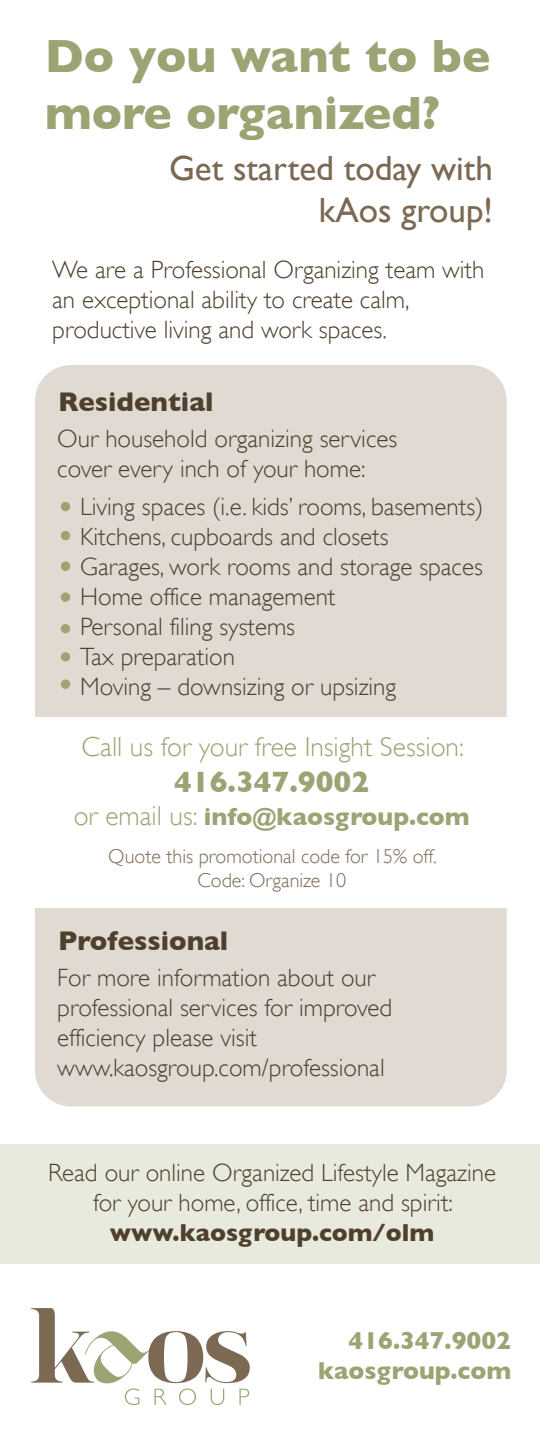
<style>
.page{position:relative;width:540px;height:1440px;background:#fff}
.page>*{position:absolute;margin:0;border:0;box-sizing:border-box;transform-origin:0 0}
.t1{font:700 47.5px/57px "Gill Sans";color:#9ea374}
.t2{font:35px/42px "Gill Sans";color:#7c6954;text-align:right}
.t3{font:700 30px "Gill Sans";color:#9ea374}
.t4{font:300 27.5px "Gill Sans";color:#9ea374}
.t5{font:700 27.5px "Gill Sans";color:#4f402e}
.t6{font:300 25px/30px "Gill Sans";color:#4f402e}
.t7{font:700 25px/30px "Gill Sans";color:#9ea374;text-align:right}
.t8{font:700 25px "Gill Sans";color:#4f402e}
.t9{font:300 20px/24px "Gill Sans";color:#7c6954;text-align:center}
.s1{font-weight:300;font-size:27.5px}
</style>
<div class="page">
<svg style="left:31px;top:1308px;width:219px;height:97px"></svg>
<div style="left:35px;top:365px;width:472px;height:741px;background:#e0dad3;border-radius:36px"></div>
<div style="left:61px;top:502px;width:9px;height:9px;background:#9ea374;border-radius:50%"></div>
<div style="left:61px;top:562px;width:9px;height:9px;background:#9ea374;border-radius:50%"></div>
<div style="left:61px;top:531px;width:9px;height:9px;background:#9ea374;border-radius:50%"></div>
<div style="left:61px;top:592px;width:9px;height:10px;background:#9ea374;border-radius:50%"></div>
<div style="left:61px;top:624px;width:9px;height:9px;background:#9ea374;border-radius:50%"></div>
<div style="left:61px;top:652px;width:9px;height:10px;background:#9ea374;border-radius:50%"></div>
<div style="left:61px;top:679px;width:9px;height:10px;background:#9ea374;border-radius:50%"></div>
<div style="left:0;top:1145px;width:540px;height:119px;background:#e8eadd"></div>
<div style="left:0;top:718px;width:540px;height:190px;background:#fff"></div>
<h1 class="t1" style="left:45px;top:27px;width:447px">Do you want to be more organized?</h1>
<h2 class="t2" style="left:169px;top:147px;width:326px">Get started today with kAos group!</h2>
<p class="t6" style="left:52px;top:255px;width:434px">We are a Professional Organizing team with an exceptional ability to create calm, productive living and work spaces.</p>
<p class="t5" style="left:58px;top:385px;width:157px">Residential</p>
<p class="t6" style="left:57px;top:424px;width:341px">Our household organizing services cover every inch of your home:</p>
<p class="t6" style="left:80px;top:491px;width:405px">Living spaces (i.e. kids’ rooms, basements)<br>Kitchens, cupboards and closets<br>Garages, work rooms and storage spaces<br>Home office management<br>Personal filing systems<br>Tax preparation<br>Moving – downsizing or upsizing</p>
<p class="t4" style="left:82px;top:731px;width:384px">Call us for your free Insight Session:</p>
<p class="t3" style="left:174px;top:764px;width:197px">416.347.9002</p>
<p class="t7" style="left:74px;top:801px;width:397px"><span class="s1">or email us:</span> info@kaosgroup.com</p>
<p class="t9" style="left:108px;top:844px;width:330px">Quote this promotional code for 15% off.<br>Code: Organize 10</p>
<p class="t5" style="left:58px;top:925px;width:171px">Professional</p>
<p class="t6" style="left:57px;top:963px;width:336px">For more information about our professional services for improved efficiency please visit www.kaosgroup.com/professional</p>
<p class="t6" style="left:48px;top:1158px;width:449px;text-align:center">Read our online Organized Lifestyle Magazine for your home, office, time and spirit:</p>
<p class="t8" style="left:110px;top:1218px;width:326px">www.kaosgroup.com/olm</p>
<p class="t7" style="left:318px;top:1325px;width:194px">416.347.9002 kaosgroup.com</p>
</div>
